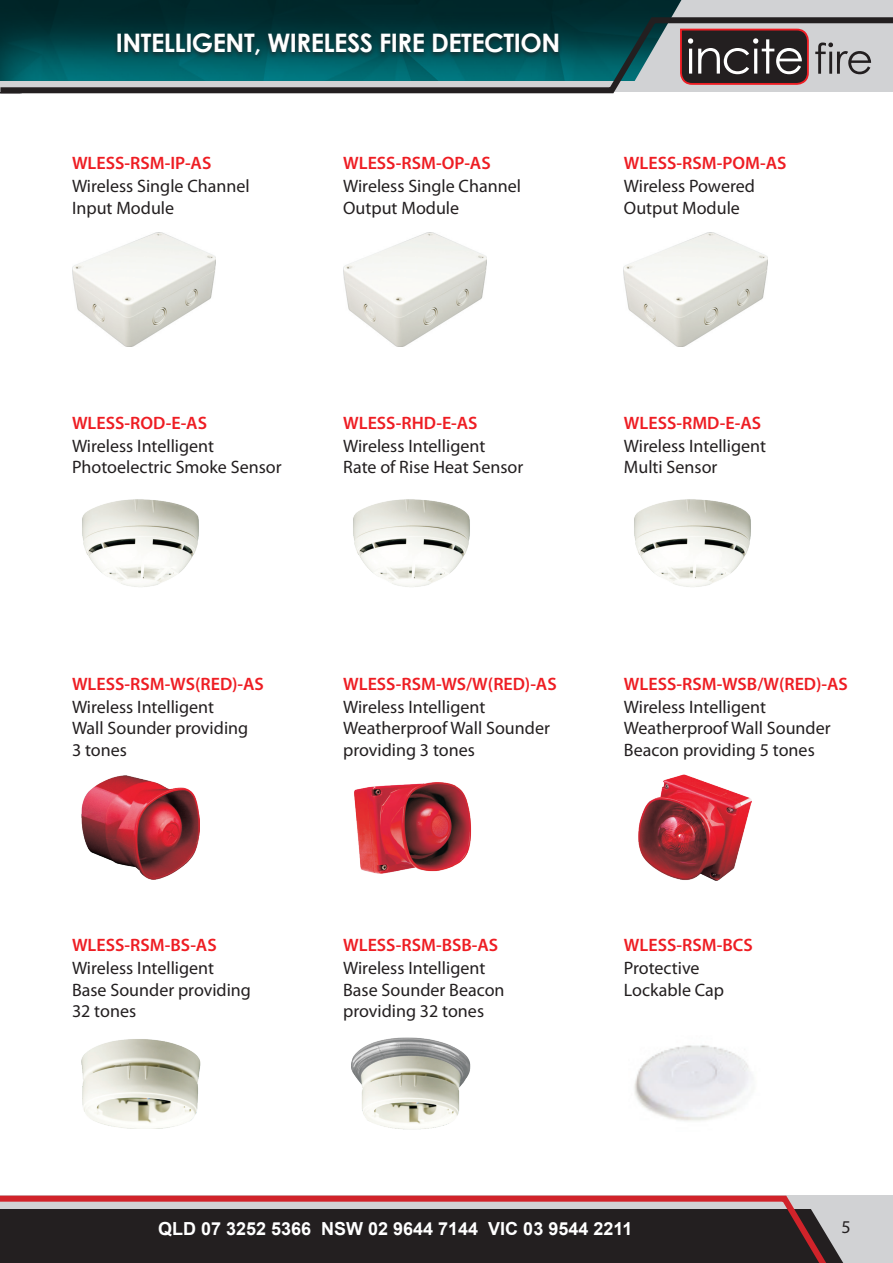
<style>
.page{position:relative;width:893px;height:1263px;background:#fff}
.page>*{position:absolute;margin:0;border:0;box-sizing:border-box;transform-origin:0 0}
.t1{font:700 25.5px "Century Gothic";letter-spacing:-.02em;color:#fff}
.t2{font:18px/21.6px "Myriad Pro";color:#231f20}
.t3{font:600 18px "Myriad Pro";color:#ee1d23}
.t4{font:700 18px "Arial";color:#fff}
</style>
<div class="page">
<svg style="left:0;top:1195px;width:893px;height:68px;background:#493739"></svg>
<svg style="left:810px;top:1207px;width:83px;height:56px;background:#b4aeb0"></svg>
<div style="left:0;top:0;width:893px;height:81px;background:#00282b"></div>
<svg style="left:1px;top:22px;width:892px;height:72px"></svg>
<svg style="left:634px;top:0;width:259px;height:86px;background:#888587"></svg>
<img style="left:0;top:39px;width:1px;height:55px">
<div style="left:113px;top:31px;width:449px;height:31px;background:#231f20;opacity:.75"></div>
<img style="left:72px;top:233px;width:144px;height:114px">
<img style="left:343px;top:233px;width:144px;height:114px">
<img style="left:624px;top:233px;width:143px;height:114px">
<img style="left:82px;top:499px;width:117px;height:88px">
<img style="left:353px;top:499px;width:117px;height:88px">
<img style="left:634px;top:499px;width:117px;height:88px">
<img style="left:82px;top:776px;width:117px;height:103px">
<img style="left:354px;top:782px;width:118px;height:92px">
<img style="left:639px;top:774px;width:112px;height:106px">
<img style="left:82px;top:1039px;width:119px;height:90px">
<img style="left:352px;top:1037px;width:119px;height:92px">
<img style="left:634px;top:1045px;width:117px;height:76px">
<h1 class="t1" style="left:116px;top:24px;width:446px">INTELLIGENT, WIRELESS FIRE DETECTION</h1>
<p class="t3" style="left:72px;top:152px;width:141px">WLESS-RSM-IP-AS</p>
<p class="t2" style="left:72px;top:175px;width:179px">Wireless Single Channel<br>Input Module</p>
<p class="t3" style="left:343px;top:152px;width:149px">WLESS-RSM-OP-AS</p>
<p class="t2" style="left:343px;top:175px;width:179px">Wireless Single Channel<br>Output Module</p>
<p class="t3" style="left:624px;top:152px;width:164px">WLESS-RSM-POM-AS</p>
<p class="t2" style="left:624px;top:175px;width:133px">Wireless Powered<br>Output Module</p>
<p class="t3" style="left:72px;top:411px;width:137px">WLESS-ROD-E-AS</p>
<p class="t2" style="left:72px;top:435px;width:211px">Wireless Intelligent<br>Photoelectric Smoke Sensor</p>
<p class="t3" style="left:343px;top:411px;width:136px">WLESS-RHD-E-AS</p>
<p class="t2" style="left:343px;top:435px;width:182px">Wireless Intelligent<br>Rate of Rise Heat Sensor</p>
<p class="t3" style="left:624px;top:411px;width:139px">WLESS-RMD-E-AS</p>
<p class="t2" style="left:624px;top:435px;width:144px">Wireless Intelligent<br>Multi Sensor</p>
<p class="t3" style="left:72px;top:672px;width:193px">WLESS-RSM-WS(RED)-AS</p>
<p class="t2" style="left:72px;top:695px;width:178px">Wireless Intelligent<br>Wall Sounder providing<br>3 tones</p>
<p class="t3" style="left:72px;top:933px;width:146px">WLESS-RSM-BS-AS</p>
<p class="t2" style="left:72px;top:957px;width:181px">Wireless Intelligent<br>Base Sounder providing<br>32 tones</p>
<p class="t3" style="left:343px;top:672px;width:215px">WLESS-RSM-WS/W(RED)-AS</p>
<p class="t2" style="left:343px;top:695px;width:208px">Wireless Intelligent<br>Weatherproof Wall Sounder providing 3 tones</p>
<p class="t3" style="left:624px;top:672px;width:225px">WLESS-RSM-WSB/W(RED)-AS</p>
<p class="t2" style="left:624px;top:695px;width:208px">Wireless Intelligent<br>Weatherproof Wall Sounder<br>Beacon providing 5 tones</p>
<p class="t3" style="left:343px;top:933px;width:157px">WLESS-RSM-BSB-AS</p>
<p class="t2" style="left:343px;top:957px;width:163px">Wireless Intelligent<br>Base Sounder Beacon providing 32 tones</p>
<p class="t3" style="left:624px;top:933px;width:130px">WLESS-RSM-BCS</p>
<p class="t2" style="left:624px;top:957px;width:102px">Protective<br>Lockable Cap</p>
<p class="t4" style="left:158px;top:1215px;width:476px">QLD 07 3252 5366 NSW 02 9644 7144 VIC 03 9544 2211</p>
<p class="t2" style="left:841px;top:1215px;width:11px">5</p>
</div>
